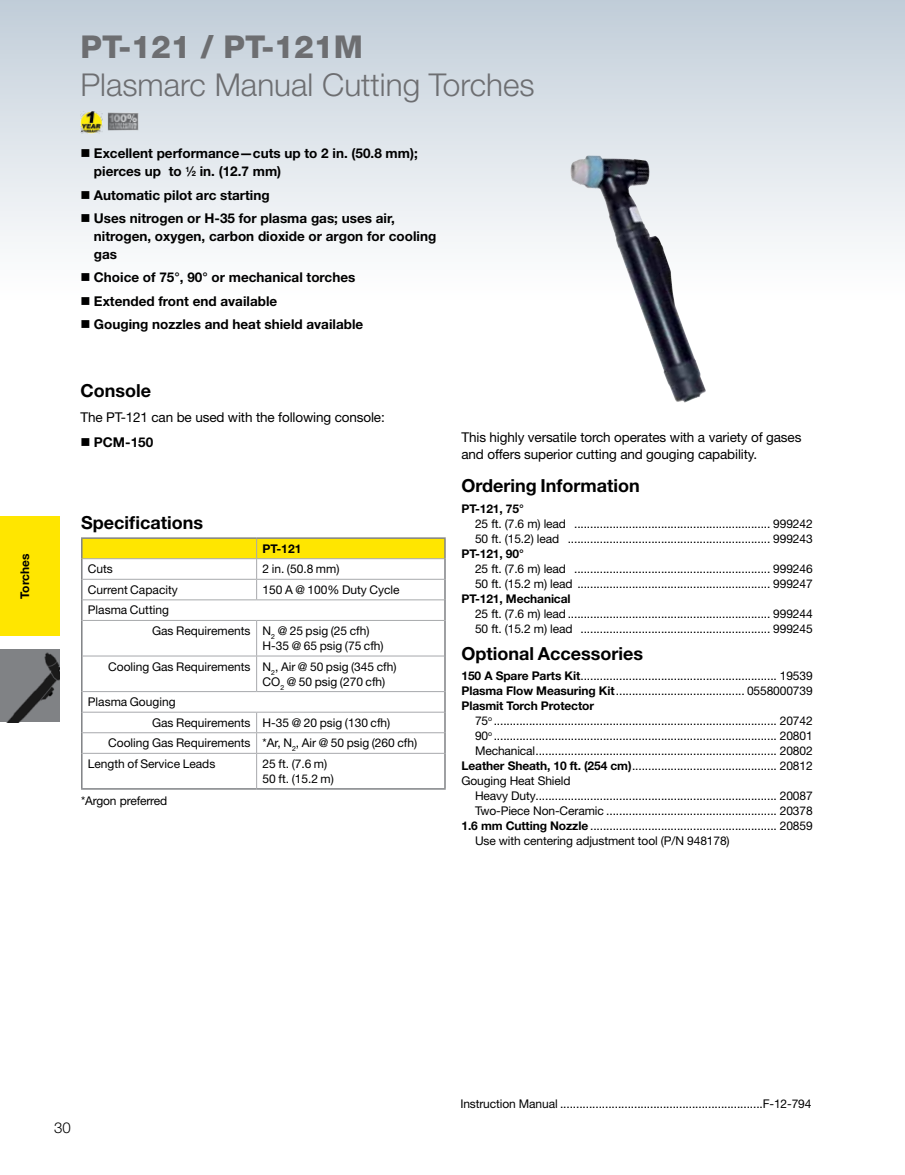
<style>
.page{position:relative;width:905px;height:1175px;background:#fff}
.page>*{position:absolute;margin:0;border:0;box-sizing:border-box;transform-origin:0 0}
.t1{font:300 31.5px "Helvetica Neue LT Std";color:#6d6e71}
.t2{font:800 31.5px "Helvetica Neue LT Std";color:#6d6e71}
.t3{font:700 18px "Helvetica Neue LT Std";color:#000}
.t4{font:300 15px "Helvetica Neue LT Std";color:#000}
.t5{font:700 13.5px/23.4px "Helvetica Neue LT Std";color:#000}
.t6{font:13.5px/16.5px "Helvetica Neue LT Std";letter-spacing:-.01em;color:#000}
.t7{font:12px/15px "Helvetica Neue LT Std";letter-spacing:-.01em;color:#000}
.t8{font:700 12px "Helvetica Neue LT Std";letter-spacing:-.01em;color:#000}
.s1{font-size:7.35px}
.s2{font-weight:700}
</style>
<div class="page">
<div style="left:0;top:0;width:904px;height:429px;background:linear-gradient(to bottom,#c8d3dd,#fff)"></div>
<div style="left:0;top:516px;width:60px;height:120px;background:#ffe600"></div>
<img style="left:570px;top:155px;width:136px;height:248px">
<img style="left:80px;top:111px;width:22px;height:22px">
<img style="left:108px;top:113px;width:30px;height:17px">
<hr style="left:81px;top:537px;width:175px;height:2px;background:#808285">
<hr style="left:256px;top:537px;width:190px;height:2px;background:#808285">
<hr style="left:81px;top:620px;width:1px;height:36px;background:#808285">
<hr style="left:444px;top:620px;width:2px;height:36px;background:#808285">
<hr style="left:81px;top:656px;width:1px;height:35px;background:#808285">
<hr style="left:444px;top:656px;width:2px;height:35px;background:#808285">
<hr style="left:444px;top:691px;width:2px;height:21px;background:#808285">
<hr style="left:444px;top:712px;width:2px;height:20px;background:#808285">
<svg style="left:81px;top:691px;width:1px;height:62px"></svg>
<hr style="left:444px;top:732px;width:2px;height:21px;background:#808285">
<hr style="left:81px;top:753px;width:1px;height:35px;background:#808285">
<hr style="left:444px;top:753px;width:2px;height:35px;background:#808285">
<hr style="left:81px;top:788px;width:175px;height:1px;background:#808285">
<hr style="left:256px;top:788px;width:190px;height:1px;background:#808285">
<svg style="left:81px;top:538px;width:365px;height:82px"></svg>
<hr style="left:82px;top:599px;width:174px;height:1px;background:#a7a9ac">
<hr style="left:256px;top:599px;width:188px;height:1px;background:#a7a9ac">
<hr style="left:82px;top:620px;width:174px;height:1px;background:#a7a9ac">
<hr style="left:256px;top:620px;width:188px;height:1px;background:#a7a9ac">
<hr style="left:256px;top:621px;width:1px;height:34px;background:#a7a9ac">
<hr style="left:82px;top:655px;width:174px;height:1px;background:#a7a9ac">
<hr style="left:256px;top:655px;width:188px;height:1px;background:#a7a9ac">
<hr style="left:256px;top:656px;width:1px;height:35px;background:#a7a9ac">
<hr style="left:82px;top:691px;width:174px;height:1px;background:#a7a9ac">
<hr style="left:256px;top:691px;width:188px;height:1px;background:#a7a9ac">
<hr style="left:82px;top:712px;width:174px;height:1px;background:#a7a9ac">
<hr style="left:256px;top:712px;width:188px;height:1px;background:#a7a9ac">
<hr style="left:82px;top:732px;width:174px;height:1px;background:#a7a9ac">
<hr style="left:256px;top:732px;width:188px;height:1px;background:#a7a9ac">
<svg style="left:256px;top:712px;width:1px;height:41px"></svg>
<hr style="left:82px;top:753px;width:174px;height:1px;background:#a7a9ac">
<hr style="left:256px;top:753px;width:188px;height:1px;background:#a7a9ac">
<hr style="left:256px;top:753px;width:1px;height:35px;background:#a7a9ac">
<img style="left:1px;top:649px;width:59px;height:73px">
<svg style="left:82px;top:149px;width:7px;height:8px"></svg>
<svg style="left:82px;top:191px;width:7px;height:8px"></svg>
<svg style="left:82px;top:214px;width:7px;height:8px"></svg>
<svg style="left:82px;top:273px;width:7px;height:8px"></svg>
<svg style="left:82px;top:297px;width:7px;height:8px"></svg>
<svg style="left:82px;top:320px;width:7px;height:8px"></svg>
<p class="t8" style="left:17px;top:599px;width:47px;rotate:-90deg">Torches</p>
<h1 class="t2" style="left:80px;top:28px;width:284px">PT-121 / PT-121M</h1>
<h1 class="t1" style="left:80px;top:66px;width:455px">Plasmarc Manual Cutting Torches</h1>
<p class="t5" style="left:94px;top:144px;width:325px;line-height:18px">Excellent performance—cuts up to 2 in. (50.8 mm); pierces up to <sup>1</sup>⁄<span class="s1">2</span> in. (12.7 mm)</p>
<p class="t5" style="left:94px;top:183px;width:302px">Automatic pilot arc starting<br>Uses nitrogen or H-35 for plasma gas; uses air,</p>
<p class="t5" style="left:94px;top:227px;width:344px;line-height:18px">nitrogen, oxygen, carbon dioxide or argon for cooling gas</p>
<p class="t5" style="left:94px;top:266px;width:271px">Choice of 75°, 90° or mechanical torches<br>Extended front end available<br>Gouging nozzles and heat shield available</p>
<h2 class="t3" style="left:80px;top:379px;width:72px">Console</h2>
<p class="t6" style="left:80px;top:409px;width:306px">The PT-121 can be used with the following console:</p>
<p class="t5" style="left:94px;top:430px;width:61px">PCM-150</p>
<h2 class="t3" style="left:81px;top:512px;width:123px">Specifications</h2>
<p class="t8" style="left:262px;top:541px;width:40px">PT-121</p>
<p class="t7" style="left:88px;top:561px;width:27px">Cuts</p>
<p class="t7" style="left:262px;top:561px;width:78px">2 in. (50.8 mm)</p>
<p class="t7" style="left:88px;top:582px;width:92px">Current Capacity</p>
<p class="t7" style="left:262px;top:582px;width:139px">150 A @ 100% Duty Cycle</p>
<p class="t7" style="left:152px;top:599px;width:219px;line-height:20.5px;text-indent:-64px">Plasma Cutting<br>Gas Requirements N<sub>2</sub> @ 25 psig (25 cfh)</p>
<p class="t7" style="left:108px;top:635px;width:290px;line-height:20.5px;text-indent:154px">H-35 @ 65 psig (75 cfh)<br>Cooling Gas Requirements N<sub>2</sub>, Air @ 50 psig (345 cfh)</p>
<p class="t7" style="left:262px;top:673px;width:124px">CO<sub>2</sub> @ 50 psig (270 cfh)</p>
<p class="t7" style="left:88px;top:694px;width:89px">Plasma Gouging</p>
<p class="t7" style="left:152px;top:715px;width:240px">Gas Requirements H-35 @ 20 psig (130 cfh)</p>
<p class="t7" style="left:108px;top:735px;width:310px">Cooling Gas Requirements *Ar, N<sub>2</sub>, Air @ 50 psig (260 cfh)</p>
<p class="t7" style="left:88px;top:756px;width:129px">Length of Service Leads</p>
<p class="t7" style="left:263px;top:756px;width:73px">25 ft. (7.6 m)<br>50 ft. (15.2 m)</p>
<p class="t7" style="left:81px;top:793px;width:88px">*Argon preferred</p>
<p class="t6" style="left:461px;top:429px;width:341px">This highly versatile torch operates with a variety of gases and offers superior cutting and gouging capability.</p>
<h2 class="t3" style="left:461px;top:475px;width:180px">Ordering Information</h2>
<p class="t8" style="left:461px;top:501px;width:64px">PT-121, 75°</p>
<p class="t7" style="left:475px;top:516px;width:339px">25 ft. (7.6 m) lead ............................................................. 999242<br>50 ft. (15.2) lead ............................................................... 999243</p>
<p class="t8" style="left:461px;top:546px;width:64px">PT-121, 90°</p>
<p class="t7" style="left:475px;top:561px;width:339px">25 ft. (7.6 m) lead ............................................................. 999246<br>50 ft. (15.2 m) lead ............................................................ 999247</p>
<p class="t8" style="left:461px;top:591px;width:111px">PT-121, Mechanical</p>
<p class="t7" style="left:475px;top:606px;width:339px">25 ft. (7.6 m) lead............................................................... 999244<br>50 ft. (15.2 m) lead ........................................................... 999245</p>
<h2 class="t3" style="left:461px;top:642px;width:183px">Optional Accessories</h2>
<p class="t7" style="left:461px;top:668px;width:352px;text-align:justify"><span class="s2">150 A Spare Parts Kit</span>............................................................. 19539<br><span class="s2">Plasma Flow Measuring Kit</span>........................................ 0558000739<br><span class="s2">Plasmit Torch Protector</span></p>
<p class="t7" style="left:475px;top:713px;width:339px">75<sup>o</sup> ........................................................................................ 20742</p>
<p class="t7" style="left:475px;top:728px;width:339px">90<sup>o</sup> ........................................................................................ 20801</p>
<p class="t7" style="left:475px;top:743px;width:339px">Mechanical........................................................................... 20802</p>
<p class="t7" style="left:461px;top:758px;width:352px"><span class="s2">Leather Sheath, 10 ft. (254 cm)</span>............................................. 20812</p>
<p class="t7" style="left:461px;top:773px;width:110px">Gouging Heat Shield</p>
<p class="t7" style="left:475px;top:788px;width:339px">Heavy Duty........................................................................... 20087</p>
<p class="t7" style="left:475px;top:803px;width:339px">Two-Piece Non-Ceramic ..................................................... 20378</p>
<p class="t7" style="left:461px;top:818px;width:352px"><span class="s2">1.6 mm Cutting Nozzle</span> .......................................................... 20859</p>
<p class="t7" style="left:475px;top:833px;width:256px">Use with centering adjustment tool (P/N 948178)</p>
<p class="t4" style="left:54px;top:1118px;width:18px">30</p>
<p class="t7" style="left:460px;top:1095px;width:352px">Instruction Manual ...............................................................F-12-794</p>
</div>
